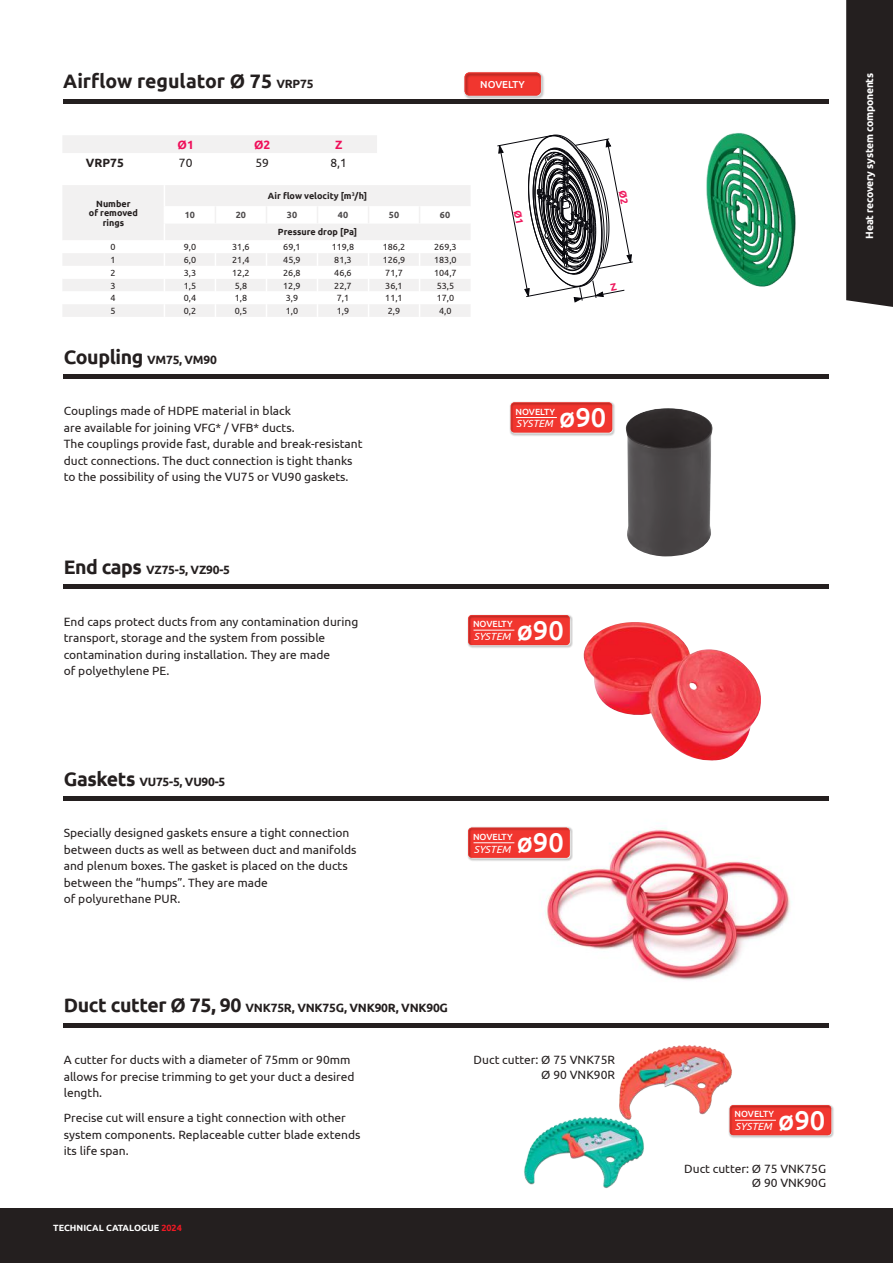
<style>
.page{position:relative;width:893px;height:1263px;background:#fff}
.page>*{position:absolute;margin:0;border:0;box-sizing:border-box;transform-origin:0 0}
.t1{font:500 27.15px "Ubuntu";color:#fff}
.t2{font:700 19.5px "Ubuntu";color:#241f1f}
.t3{font:12px/16.5px "Ubuntu";color:#241f1f}
.t4{font:700 12px "Ubuntu";letter-spacing:-.02em;color:#241f1f}
.t5{font:700 12px "Ubuntu";color:#ef0f5a}
.t6{font:700 10.5px "Ubuntu";letter-spacing:-.025em;color:#fff}
.t7{font:italic 10.35px "Ubuntu";color:#fff}
.t8{font:500 10.05px "Ubuntu";color:#fff}
.t9{font:9px "Ubuntu";color:#241f1f}
.t10{font:700 9px/9.8px "Ubuntu";color:#241f1f;text-align:center}
.t11{font:500 9px "Ubuntu";color:#fff}
.t12{font:700 9px "Ubuntu";color:#fff}
.t13{font:700 9px "Ubuntu";color:#4e4b4c}
.s1{font-size:12px}
.s2{font-size:19.5px}
.s3{color:#ef1923}
</style>
<div class="page">
<div style="left:846px;top:0;width:47px;height:307px;background:#241f1f"></div>
<div style="left:0;top:1208px;width:893px;height:55px;background:#241f1f"></div>
<hr style="left:64px;top:374px;width:765px;height:4px;background:#241f1f">
<img style="left:626px;top:408px;width:87px;height:148px">
<hr style="left:64px;top:585px;width:765px;height:4px;background:#241f1f">
<img style="left:584px;top:622px;width:177px;height:139px">
<hr style="left:64px;top:796px;width:765px;height:4px;background:#241f1f">
<img style="left:545px;top:828px;width:245px;height:152px">
<img style="left:619px;top:1045px;width:113px;height:70px">
<hr style="left:64px;top:1023px;width:765px;height:4px;background:#241f1f">
<img style="left:524px;top:1115px;width:120px;height:73px">
<img style="left:509px;top:402px;width:106px;height:34px">
<svg style="left:511px;top:402px;width:101px;height:30px;background:#ed362f"></svg>
<hr style="left:516px;top:417px;width:41px;height:1px;background:#fff">
<img style="left:467px;top:615px;width:106px;height:33px">
<svg style="left:468px;top:615px;width:102px;height:30px;background:#ed3730"></svg>
<hr style="left:473px;top:630px;width:41px;height:1px;background:#fff">
<img style="left:467px;top:827px;width:106px;height:34px">
<svg style="left:468px;top:828px;width:102px;height:30px;background:#ed3730"></svg>
<hr style="left:473px;top:842px;width:41px;height:1px;background:#fff">
<img style="left:728px;top:1104px;width:106px;height:34px">
<svg style="left:730px;top:1105px;width:101px;height:30px;background:#ed362f"></svg>
<hr style="left:735px;top:1120px;width:41px;height:1px;background:#fff">
<hr style="left:63px;top:99px;width:766px;height:4px;background:#241f1f">
<div style="left:63px;top:135px;width:314px;height:18px;background:#f2f1f1"></div>
<img style="left:706px;top:133px;width:90px;height:154px">
<svg style="left:63px;top:185px;width:407px;height:132px"></svg>
<img style="left:464px;top:73px;width:80px;height:26px">
<svg style="left:465px;top:72px;width:76px;height:23px;background:#ea3730"></svg>
<svg style="left:497px;top:135px;width:136px;height:168px"></svg>
<h2 class="t2" style="left:63px;top:70px;width:252px">Airflow regulator Ø 75 <span class="s1">VRP75</span></h2>
<p class="t5" style="left:178px;top:137px;width:18px">Ø1</p>
<p class="t5" style="left:254px;top:137px;width:18px">Ø2</p>
<p class="t5" style="left:335px;top:137px;width:9px">Z</p>
<p class="t4" style="left:86px;top:155px;width:40px">VRP75</p>
<p class="t3" style="left:179px;top:154px;width:15px">70</p>
<p class="t3" style="left:255px;top:154px;width:15px">59</p>
<p class="t3" style="left:331px;top:154px;width:18px">8,1</p>
<p class="t10" style="left:89px;top:198px;width:50px">Number<br>of removed rings</p>
<p class="t10" style="left:268px;top:191px;width:101px">Air flow velocity [m<sup>3</sup>/h]</p>
<p class="t13" style="left:185px;top:210px;width:12px">10</p>
<p class="t13" style="left:236px;top:210px;width:12px">20</p>
<p class="t13" style="left:287px;top:210px;width:12px">30</p>
<p class="t13" style="left:338px;top:210px;width:12px">40</p>
<p class="t13" style="left:389px;top:210px;width:12px">50</p>
<p class="t13" style="left:440px;top:210px;width:12px">60</p>
<p class="t10" style="left:278px;top:227px;width:81px">Pressure drop [Pa]</p>
<p class="t9" style="left:110px;top:242px;width:7px">0</p>
<p class="t9" style="left:184px;top:242px;width:14px">9,0</p>
<p class="t9" style="left:232px;top:242px;width:19px">31,6</p>
<p class="t9" style="left:283px;top:242px;width:19px">69,1</p>
<p class="t9" style="left:332px;top:242px;width:24px">119,8</p>
<p class="t9" style="left:383px;top:242px;width:24px">186,2</p>
<p class="t9" style="left:434px;top:242px;width:24px">269,3</p>
<p class="t9" style="left:110px;top:254px;width:7px">1</p>
<p class="t9" style="left:184px;top:254px;width:14px">6,0</p>
<p class="t9" style="left:232px;top:254px;width:19px">21,4</p>
<p class="t9" style="left:283px;top:254px;width:19px">45,9</p>
<p class="t9" style="left:334px;top:254px;width:19px">81,3</p>
<p class="t9" style="left:383px;top:254px;width:24px">126,9</p>
<p class="t9" style="left:434px;top:254px;width:24px">183,0</p>
<p class="t9" style="left:110px;top:267px;width:7px">2</p>
<p class="t9" style="left:184px;top:267px;width:14px">3,3</p>
<p class="t9" style="left:232px;top:267px;width:19px">12,2</p>
<p class="t9" style="left:283px;top:267px;width:19px">26,8</p>
<p class="t9" style="left:334px;top:267px;width:19px">46,6</p>
<p class="t9" style="left:385px;top:267px;width:19px">71,7</p>
<p class="t9" style="left:434px;top:267px;width:24px">104,7</p>
<p class="t9" style="left:110px;top:280px;width:7px">3</p>
<p class="t9" style="left:184px;top:280px;width:14px">1,5</p>
<p class="t9" style="left:235px;top:280px;width:14px">5,8</p>
<p class="t9" style="left:283px;top:280px;width:19px">12,9</p>
<p class="t9" style="left:334px;top:280px;width:19px">22,7</p>
<p class="t9" style="left:385px;top:280px;width:19px">36,1</p>
<p class="t9" style="left:437px;top:280px;width:19px">53,5</p>
<p class="t9" style="left:110px;top:293px;width:7px">4</p>
<p class="t9" style="left:184px;top:293px;width:14px">0,4</p>
<p class="t9" style="left:235px;top:293px;width:14px">1,8</p>
<p class="t9" style="left:286px;top:293px;width:14px">3,9</p>
<p class="t9" style="left:337px;top:293px;width:14px">7,1</p>
<p class="t9" style="left:385px;top:293px;width:19px">11,1</p>
<p class="t9" style="left:437px;top:293px;width:19px">17,0</p>
<p class="t9" style="left:110px;top:305px;width:7px">5</p>
<p class="t9" style="left:184px;top:305px;width:14px">0,2</p>
<p class="t9" style="left:235px;top:305px;width:14px">0,5</p>
<p class="t9" style="left:286px;top:305px;width:14px">1,0</p>
<p class="t9" style="left:337px;top:305px;width:14px">1,9</p>
<p class="t9" style="left:388px;top:305px;width:14px">2,9</p>
<p class="t9" style="left:439px;top:305px;width:14px">4,0</p>
<p class="t4" style="left:64px;top:352px;width:155px"><span class="s2">Coupling</span> VM75, VM90</p>
<p class="t3" style="left:64px;top:402px;width:300px">Couplings made of HDPE material in black<br>are available for joining VFG* / VFB* ducts.<br>The couplings provide fast, durable and break-resistant duct connections. The duct connection is tight thanks to the possibility of using the VU75 or VU90 gaskets.</p>
<p class="t8" style="left:480px;top:78px;width:46px">NOVELTY</p>
<h1 class="t1" style="left:559px;top:400px;width:49px">ø90</h1>
<p class="t11" style="left:515px;top:406px;width:41px">NOVELTY</p>
<p class="t7" style="left:516px;top:417px;width:38px">SYSTEM</p>
<p class="t4" style="left:64px;top:562px;width:168px"><span class="s2">End caps</span> VZ75-5, VZ90-5</p>
<p class="t3" style="left:64px;top:613px;width:296px">End caps protect ducts from any contamination during transport, storage and the system from possible contamination during installation. They are made<br>of polyethylene PE.</p>
<h1 class="t1" style="left:517px;top:613px;width:49px">ø90</h1>
<p class="t11" style="left:473px;top:618px;width:41px">NOVELTY</p>
<p class="t7" style="left:474px;top:630px;width:38px">SYSTEM</p>
<p class="t4" style="left:64px;top:774px;width:163px"><span class="s2">Gaskets</span> VU75-5, VU90-5</p>
<p class="t3" style="left:64px;top:824px;width:294px">Specially designed gaskets ensure a tight connection between ducts as well as between duct and manifolds and plenum boxes. The gasket is placed on the ducts between the “humps”. They are made<br>of polyurethane PUR.</p>
<h1 class="t1" style="left:517px;top:825px;width:49px">ø90</h1>
<p class="t11" style="left:473px;top:831px;width:41px">NOVELTY</p>
<p class="t7" style="left:474px;top:843px;width:38px">SYSTEM</p>
<p class="t4" style="left:64px;top:1001px;width:386px"><span class="s2">Duct cutter Ø 75, 90</span> VNK75R, VNK75G, VNK90R, VNK90G</p>
<p class="t3" style="left:64px;top:1051px;width:292px">A cutter for ducts with a diameter of 75mm or 90mm allows for precise trimming to get your duct a desired length.</p>
<p class="t3" style="left:64px;top:1109px;width:298px">Precise cut will ensure a tight connection with other system components. Replaceable cutter blade extends its life span.</p>
<p class="t12" style="left:53px;top:1222px;width:130px">TECHNICAL CATALOGUE <span class="s3">2024</span></p>
<p class="t3" style="left:474px;top:1052px;width:143px;line-height:14.4px;text-align:right">Duct cutter: Ø 75 VNK75R<br>Ø 90 VNK90R</p>
<p class="t6" style="left:863px;top:239px;width:167px;rotate:-90deg">Heat recovery system components</p>
<h1 class="t1" style="left:778px;top:1103px;width:49px">ø90</h1>
<p class="t11" style="left:734px;top:1108px;width:41px">NOVELTY</p>
<p class="t7" style="left:735px;top:1120px;width:38px">SYSTEM</p>
<p class="t3" style="left:684px;top:1161px;width:143px;line-height:14.4px;text-align:right">Duct cutter: Ø 75 VNK75G<br>Ø 90 VNK90G</p>
</div>
